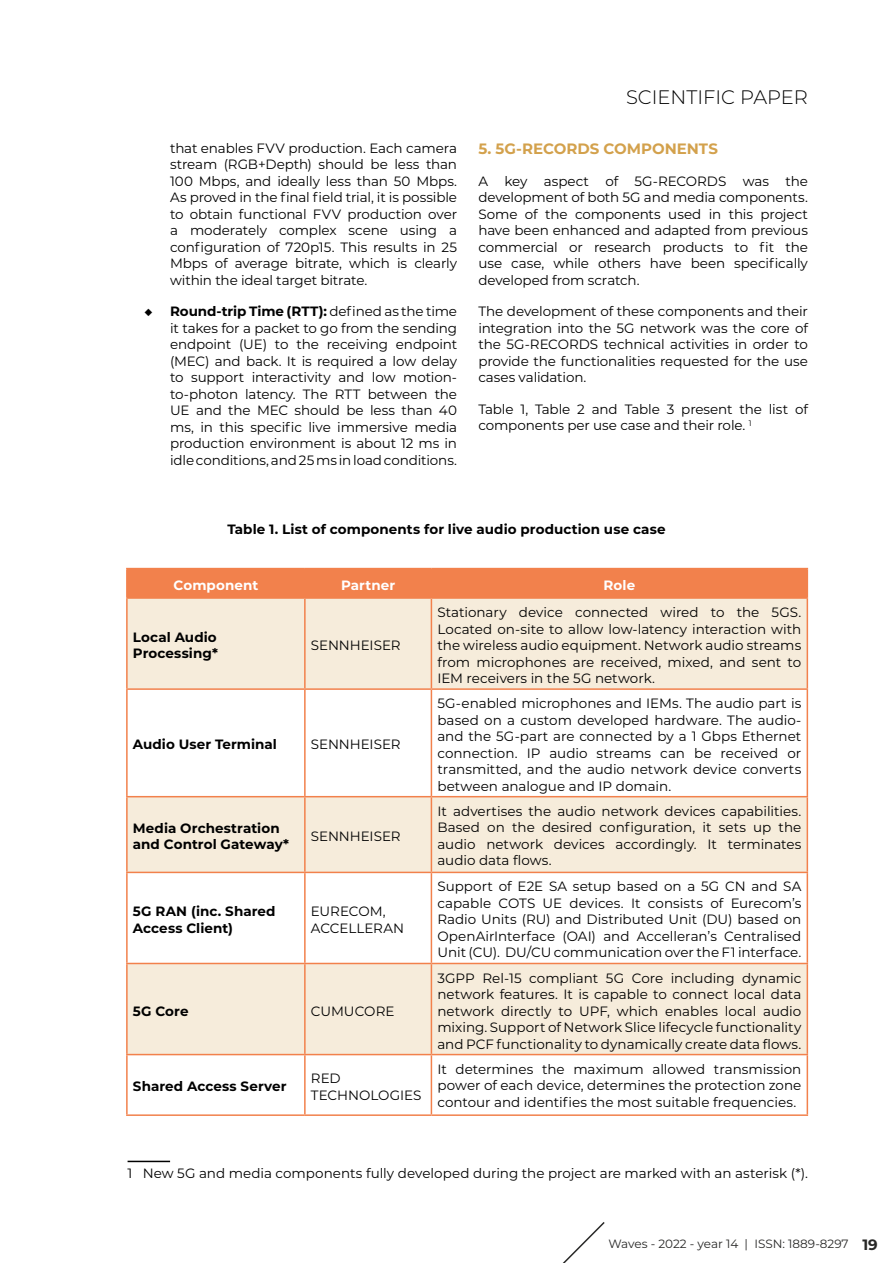
<style>
.page{position:relative;width:893px;height:1263px;background:#fff}
.page>*{position:absolute;margin:0;border:0;box-sizing:border-box;transform-origin:0 0}
.t1{font:300 19.5px "Montserrat";color:#000}
.t2{font:700 15px "Montserrat";color:#d3a14c}
.t3{font:13.5px/16.5px "Montserrat";letter-spacing:-.005em;color:#000;text-align:justify}
.t4{font:700 13.5px/16.5px "Montserrat";letter-spacing:.005em;color:#000}
.t5{font:700 13.5px "Montserrat";letter-spacing:.005em;color:#fff}
.t6{font:12px "Montserrat";color:#282827}
.s1{font-weight:700}
.s2{font-weight:700;font-size:15px}
</style>
<div class="page">
<svg style="left:563px;top:1222px;width:42px;height:41px"></svg>
<hr style="left:128px;top:1161px;width:42px;height:1px;background:#000">
<svg style="left:128px;top:599px;width:679px;height:455px;fill:#f6ecdb"></svg>
<hr style="left:126px;top:568px;width:179px;height:1px;background:#f2814c">
<hr style="left:126px;top:569px;width:2px;height:28px;background:#f2814c">
<hr style="left:305px;top:568px;width:126px;height:1px;background:#f2814c">
<hr style="left:431px;top:568px;width:377px;height:1px;background:#f2814c">
<div style="left:128px;top:569px;width:680px;height:28px;background:#f2814c"></div>
<hr style="left:126px;top:597px;width:179px;height:2px;background:#f2814c">
<hr style="left:305px;top:597px;width:126px;height:2px;background:#f2814c">
<hr style="left:431px;top:597px;width:377px;height:2px;background:#f2814c">
<hr style="left:126px;top:599px;width:2px;height:89px;background:#f2814c">
<hr style="left:304px;top:599px;width:2px;height:89px;background:#f2814c">
<hr style="left:431px;top:599px;width:1px;height:89px;background:#f2814c">
<hr style="left:807px;top:599px;width:1px;height:89px;background:#f2814c">
<hr style="left:305px;top:688px;width:126px;height:2px;background:#f2814c">
<hr style="left:431px;top:688px;width:377px;height:2px;background:#f2814c">
<hr style="left:431px;top:690px;width:1px;height:106px;background:#f2814c">
<hr style="left:807px;top:690px;width:1px;height:106px;background:#f2814c">
<hr style="left:126px;top:797px;width:2px;height:75px;background:#f2814c">
<hr style="left:305px;top:796px;width:126px;height:1px;background:#f2814c">
<hr style="left:304px;top:797px;width:2px;height:75px;background:#f2814c">
<hr style="left:431px;top:796px;width:377px;height:1px;background:#f2814c">
<hr style="left:431px;top:797px;width:1px;height:75px;background:#f2814c">
<hr style="left:807px;top:797px;width:1px;height:75px;background:#f2814c">
<hr style="left:126px;top:872px;width:179px;height:1px;background:#f2814c">
<hr style="left:126px;top:873px;width:2px;height:90px;background:#f2814c">
<hr style="left:305px;top:872px;width:126px;height:1px;background:#f2814c">
<hr style="left:304px;top:873px;width:2px;height:90px;background:#f2814c">
<hr style="left:431px;top:872px;width:377px;height:1px;background:#f2814c">
<hr style="left:431px;top:873px;width:1px;height:90px;background:#f2814c">
<hr style="left:807px;top:873px;width:1px;height:90px;background:#f2814c">
<hr style="left:126px;top:963px;width:179px;height:1px;background:#f2814c">
<hr style="left:126px;top:964px;width:2px;height:90px;background:#f2814c">
<hr style="left:305px;top:963px;width:126px;height:1px;background:#f2814c">
<hr style="left:304px;top:964px;width:2px;height:90px;background:#f2814c">
<hr style="left:431px;top:963px;width:377px;height:1px;background:#f2814c">
<hr style="left:431px;top:964px;width:1px;height:90px;background:#f2814c">
<hr style="left:807px;top:964px;width:1px;height:90px;background:#f2814c">
<hr style="left:126px;top:1054px;width:179px;height:1px;background:#f2814c">
<hr style="left:126px;top:1055px;width:2px;height:59px;background:#f2814c">
<hr style="left:305px;top:1054px;width:126px;height:1px;background:#f2814c">
<hr style="left:304px;top:1055px;width:2px;height:59px;background:#f2814c">
<hr style="left:431px;top:1054px;width:377px;height:1px;background:#f2814c">
<hr style="left:431px;top:1055px;width:1px;height:59px;background:#f2814c">
<hr style="left:807px;top:1055px;width:1px;height:59px;background:#f2814c">
<hr style="left:126px;top:1114px;width:179px;height:2px;background:#f2814c">
<hr style="left:305px;top:1114px;width:126px;height:2px;background:#f2814c">
<hr style="left:431px;top:1114px;width:377px;height:2px;background:#f2814c">
<hr style="left:126px;top:688px;width:179px;height:2px;background:#f2814c">
<hr style="left:126px;top:690px;width:2px;height:106px;background:#f2814c">
<hr style="left:304px;top:690px;width:2px;height:106px;background:#f2814c">
<hr style="left:126px;top:796px;width:179px;height:1px;background:#f2814c">
<p class="t3" style="left:170px;top:139px;width:289px">that enables FVV production. Each camera stream (RGB+Depth) should be less than 100 Mbps, and ideally less than 50 Mbps.<br>As proved in the final field trial, it is possible to obtain functional FVV production over a moderately complex scene using a configuration of 720p15. This results in 25<br>Mbps of average bitrate, which is clearly within the ideal target bitrate.</p>
<p class="t3" style="left:170px;top:303px;width:289px;text-indent:-26px">◆ <span class="s1">Round-trip Time (RTT):</span> defined as the time it takes for a packet to go from the sending endpoint (UE) to the receiving endpoint (MEC) and back. It is required a low delay to support interactivity and low motion&shy;to-photon latency. The RTT between the UE and the MEC should be less than 40 ms, in this specific live immersive media production environment is about 12 ms in idle conditions, and 25 ms in load conditions.</p>
<h1 class="t1" style="left:626px;top:84px;width:183px">SCIENTIFIC PAPER</h1>
<p class="t2" style="left:478px;top:138px;width:241px">5. 5G-RECORDS COMPONENTS</p>
<p class="t3" style="left:478px;top:172px;width:331px">A key aspect of 5G-RECORDS was the development of both 5G and media components.<br>Some of the components used in this project have been enhanced and adapted from previous commercial or research products to fit the use case, while others have been specifically developed from scratch.</p>
<p class="t3" style="left:478px;top:303px;width:331px">The development of these components and their integration into the 5G network was the core of the 5G-RECORDS technical activities in order to provide the functionalities requested for the use cases validation.</p>
<p class="t3" style="left:478px;top:400px;width:331px">Table 1, Table 2 and Table 3 present the list of components per use case and their role. <sup>1</sup></p>
<p class="t4" style="left:227px;top:520px;width:440px">Table 1. List of components for live audio production use case</p>
<p class="t5" style="left:173px;top:575px;width:86px">Component</p>
<p class="t5" style="left:341px;top:575px;width:56px">Partner</p>
<p class="t5" style="left:604px;top:575px;width:33px">Role</p>
<p class="t4" style="left:133px;top:628px;width:87px">Local Audio<br>Processing*</p>
<p class="t3" style="left:311px;top:637px;width:91px">SENNHEISER</p>
<p class="t3" style="left:437px;top:604px;width:365px">Stationary device connected wired to the 5GS.<br>Located on-site to allow low-latency interaction with the wireless audio equipment. Network audio streams from microphones are received, mixed, and sent to IEM receivers in the 5G network.</p>
<p class="t4" style="left:133px;top:736px;width:146px">Audio User Terminal</p>
<p class="t3" style="left:311px;top:736px;width:91px">SENNHEISER</p>
<p class="t4" style="left:133px;top:819px;width:158px">Media Orchestration and Control Gateway*</p>
<p class="t3" style="left:311px;top:827px;width:91px">SENNHEISER</p>
<p class="t4" style="left:133px;top:902px;width:144px">5G RAN (inc. Shared<br>Access Client)</p>
<p class="t3" style="left:311px;top:903px;width:95px">EURECOM,<br>ACCELLERAN</p>
<p class="t4" style="left:133px;top:1002px;width:57px">5G Core</p>
<p class="t3" style="left:311px;top:1002px;width:85px">CUMUCORE</p>
<p class="t3" style="left:437px;top:695px;width:365px">5G-enabled microphones and IEMs. The audio part is based on a custom developed hardware. The audio&shy;and the 5G-part are connected by a 1 Gbps Ethernet connection. IP audio streams can be received or transmitted, and the audio network device converts between analogue and IP domain.</p>
<p class="t3" style="left:437px;top:802px;width:365px">It advertises the audio network devices capabilities.<br>Based on the desired configuration, it sets up the audio network devices accordingly. It terminates audio data flows.</p>
<p class="t3" style="left:437px;top:878px;width:365px">Support of E2E SA setup based on a 5G CN and SA capable COTS UE devices. It consists of Eurecom’s Radio Units (RU) and Distributed Unit (DU) based on OpenAirInterface (OAI) and Accelleran’s Centralised Unit (CU). DU/CU communication over the F1 interface.</p>
<p class="t3" style="left:437px;top:969px;width:365px">3GPP Rel-15 compliant 5G Core including dynamic network features. It is capable to connect local data network directly to UPF, which enables local audio mixing. Support of Network Slice lifecycle functionality and PCF functionality to dynamically create data flows.</p>
<p class="t4" style="left:133px;top:1077px;width:155px">Shared Access Server</p>
<p class="t3" style="left:311px;top:1069px;width:112px">RED<br>TECHNOLOGIES</p>
<p class="t3" style="left:437px;top:1060px;width:365px">It determines the maximum allowed transmission power of each device, determines the protection zone contour and identifies the most suitable frequencies.</p>
<p class="t3" style="left:128px;top:1164px;width:682px">1 New 5G and media components fully developed during the project are marked with an asterisk (*).</p>
<p class="t6" style="left:608px;top:1236px;width:271px">Waves - 2022 - year 14 | ISSN: 1889-8297 <span class="s2">19</span></p>
</div>
